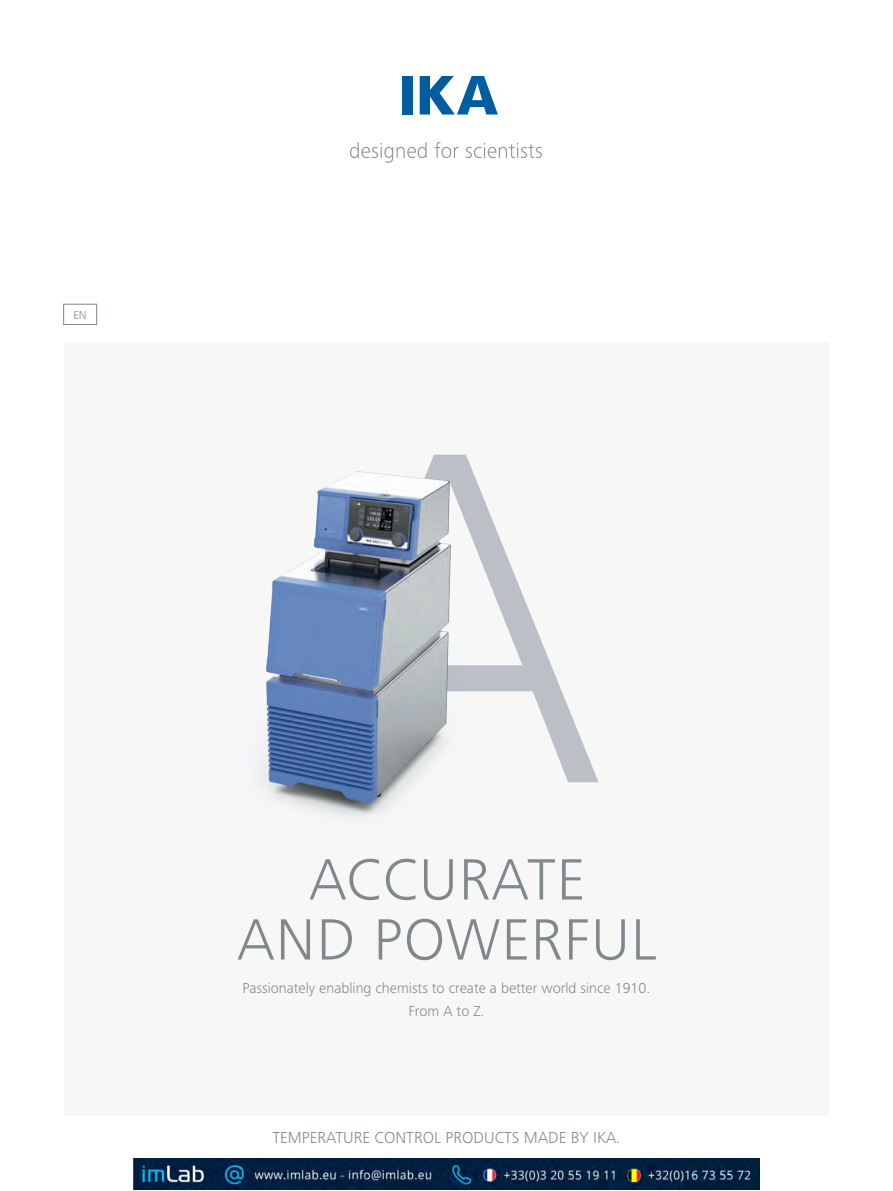
<style>
.page{position:relative;width:893px;height:1191px;background:#fff}
.page>*{position:absolute;margin:0;border:0;box-sizing:border-box;transform-origin:0 0}
.t1{font:300 490.95px "Frutiger Next IKA";color:#bac0c5}
.t2{font:300 60.3px/60px "Frutiger Next IKA";letter-spacing:.02em;color:#7f888d;text-align:center}
.t3{font:300 16.5px "Frutiger Next IKA";color:#7f888d}
.t4{font:300 15px/22.5px "Frutiger Next IKA";color:#7f888d;text-align:center}
.t5{font:300 12px "Frutiger Next IKA";color:#7f888d}
</style>
<div class="page">
<div style="left:64px;top:342px;width:765px;height:773px;background:#f7f7f8"></div>
<div style="left:402px;top:76px;width:11px;height:38px;background:#005da0"></div>
<svg style="left:420px;top:76px;width:78px;height:38px"></svg>
<svg style="left:350px;top:142px;width:77px;height:21px"></svg>
<svg style="left:434px;top:142px;width:25px;height:16px"></svg>
<svg style="left:466px;top:143px;width:76px;height:15px"></svg>
<div style="left:63px;top:304px;width:34px;height:21px;border:1px solid #7f888d"></div>
<img style="left:259px;top:471px;width:192px;height:346px">
<img style="left:134px;top:1158px;width:625px;height:31px">
<p class="t5" style="left:73px;top:308px;width:15px">EN</p>
<h1 class="t1" style="left:299px;top:338px;width:304px">A</h1>
<h2 class="t2" style="left:237px;top:849px;width:421px">ACCURATE<br>AND POWERFUL</h2>
<p class="t4" style="left:242px;top:976px;width:410px">Passionately enabling chemists to create a better world since 1910.<br>From A to Z.</p>
<p class="t3" style="left:272px;top:1128px;width:350px">TEMPERATURE CONTROL PRODUCTS MADE BY IKA.</p>
</div>
